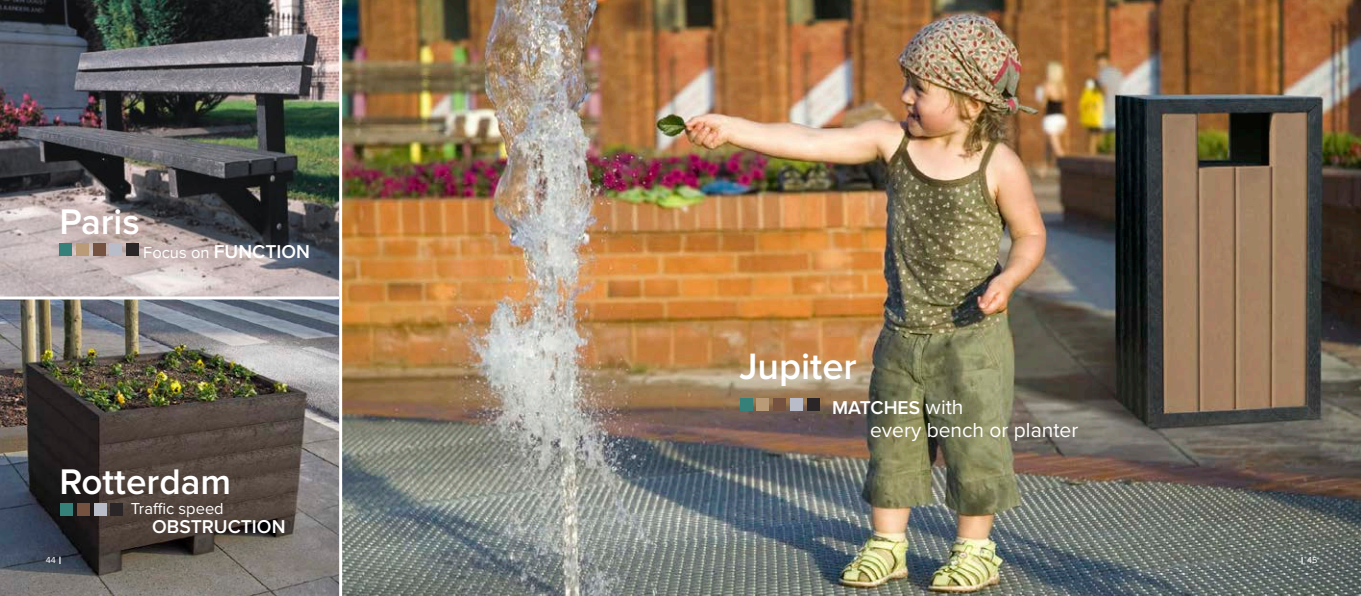
<style>
.page{position:relative;width:1361px;height:596px;background:#fff}
.page>*{position:absolute;margin:0;border:0;box-sizing:border-box;transform-origin:0 0}
.t1{font:600 38px "Proxima Nova";color:#fff}
.t2{font:600 36.9px "Proxima Nova";color:#fff}
.t3{font:21px "Proxima Nova";color:#fff}
.t4{font:600 19.2px "Proxima Nova";color:#fff}
.t5{font:16.5px "Proxima Nova";color:#fff}
.t6{font:9px "Proxima Nova";color:#fff}
.s1{font-weight:400;font-size:16.5px}
.s2{font-weight:400;font-size:21px}
</style>
<div class="page">
<img style="left:0;top:0;width:1361px;height:595px">
<hr style="left:339px;top:0;width:3px;height:595px;background:#fff">
<hr style="left:0;top:296px;width:339px;height:3px;background:#fff">
<div style="left:76px;top:243px;width:12px;height:13px;background:#b99b78"></div>
<div style="left:93px;top:243px;width:12px;height:13px;background:#755140"></div>
<div style="left:110px;top:243px;width:12px;height:13px;background:#b8bdc9"></div>
<div style="left:126px;top:243px;width:13px;height:13px;background:#2a2526"></div>
<div style="left:59px;top:243px;width:13px;height:13px;background:#35817a"></div>
<div style="left:61px;top:502px;width:12px;height:13px;background:#35817a"></div>
<div style="left:77px;top:502px;width:13px;height:13px;background:#755140"></div>
<div style="left:94px;top:502px;width:12px;height:13px;background:#b8bdc9"></div>
<div style="left:111px;top:502px;width:12px;height:13px;background:#2a2526"></div>
<div style="left:757px;top:398px;width:12px;height:13px;background:#b99b78"></div>
<div style="left:773px;top:398px;width:13px;height:13px;background:#755140"></div>
<div style="left:790px;top:398px;width:12px;height:13px;background:#b8bdc9"></div>
<div style="left:807px;top:398px;width:12px;height:13px;background:#2a2526"></div>
<div style="left:740px;top:398px;width:12px;height:13px;background:#35817a"></div>
<svg style="left:59px;top:556px;width:2px;height:7px"></svg>
<h2 class="t2" style="left:59px;top:200px;width:82px">Paris</h2>
<p class="t4" style="left:143px;top:240px;width:168px"><span class="s1">Focus on</span> FUNCTION</p>
<h2 class="t2" style="left:59px;top:459px;width:173px">Rotterdam</h2>
<p class="t5" style="left:131px;top:498px;width:94px">Traffic speed</p>
<p class="t4" style="left:152px;top:515px;width:135px">OBSTRUCTION</p>
<h1 class="t1" style="left:739px;top:344px;width:119px">Jupiter</h1>
<p class="t4" style="left:832px;top:396px;width:133px">MATCHES <span class="s2">with</span></p>
<p class="t3" style="left:870px;top:417px;width:210px">every bench or planter</p>
<p class="t6" style="left:46px;top:554px;width:12px">44</p>
<p class="t6" style="left:1307px;top:554px;width:12px">45</p>
</div>
